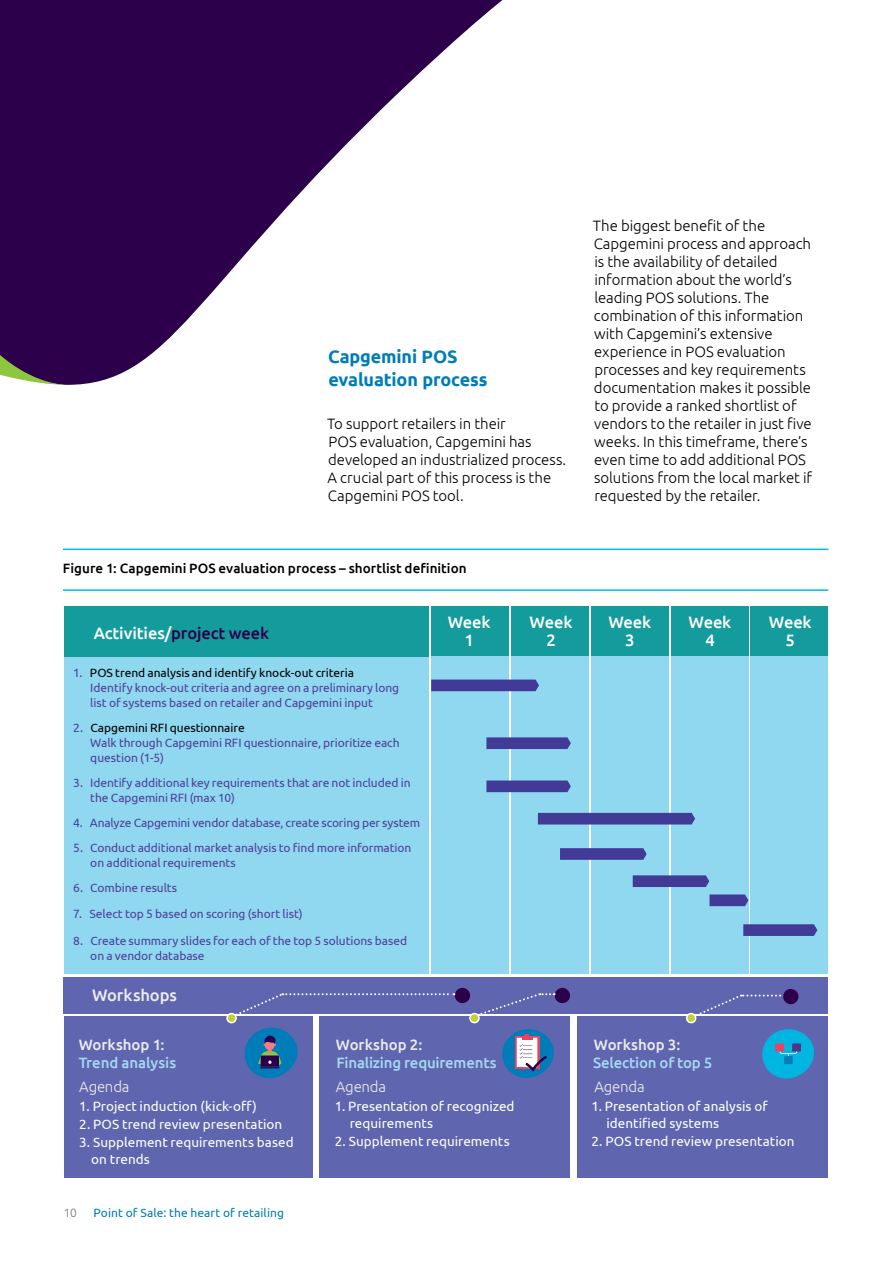
<style>
.page{position:relative;width:893px;height:1263px;background:#fff}
.page>*{position:absolute;margin:0;border:0;box-sizing:border-box;transform-origin:0 0}
.t1{font:700 18px/22.5px "Ubuntu";letter-spacing:-.01em;color:#007db7}
.t2{font:500 16.5px/18px "Ubuntu";letter-spacing:-.01em;color:#fff;text-align:center}
.t3{font:500 16.5px "Ubuntu";letter-spacing:-.005em;color:#eceded}
.t4{font:300 15px/18px "Ubuntu";letter-spacing:-.005em;color:#000}
.t5{font:500 15px "Ubuntu";letter-spacing:-.015em;color:#a4d8f2}
.t6{font:500 15px "Ubuntu";color:#eceded}
.t7{font:300 15px "Ubuntu";letter-spacing:-.015em;color:#eceded}
.t8{font:13.5px/16.5px "Ubuntu";color:#fff}
.t9{font:500 13.5px "Ubuntu";color:#000}
.t10{font:12px/15px "Ubuntu";letter-spacing:-.005em;color:#4f3f99}
.t11{font:12px "Ubuntu";letter-spacing:.005em;color:#007db7}
.t12{font:300 12px "Ubuntu";color:#77787b}
.s1{color:#2c004b}
.s2{color:#000}
</style>
<div class="page">
<svg style="left:66px;top:0;width:437px;height:385px;fill:#2c004b"></svg>
<div style="left:0;top:0;width:66px;height:385px;background:#2c004b"></div>
<hr style="left:63px;top:549px;width:765px;height:1px;background:#00b9e7">
<hr style="left:63px;top:589px;width:765px;height:2px;background:#00b9e7">
<div style="left:64px;top:977px;width:764px;height:37px;background:#5f66af"></div>
<div style="left:64px;top:1016px;width:249px;height:162px;background:#5f66af"></div>
<div style="left:320px;top:1016px;width:250px;height:162px;background:#5f66af"></div>
<div style="left:577px;top:1016px;width:251px;height:162px;background:#5f66af"></div>
<div style="left:431px;top:606px;width:78px;height:50px;background:#149c9d"></div>
<div style="left:511px;top:606px;width:78px;height:50px;background:#149c9d"></div>
<div style="left:671px;top:606px;width:77px;height:50px;background:#149c9d"></div>
<div style="left:750px;top:606px;width:78px;height:50px;background:#149c9d"></div>
<div style="left:591px;top:606px;width:78px;height:50px;background:#149c9d"></div>
<div style="left:431px;top:656px;width:78px;height:318px;background:#90d7f0"></div>
<div style="left:511px;top:656px;width:78px;height:318px;background:#90d7f0"></div>
<div style="left:671px;top:656px;width:77px;height:318px;background:#90d7f0"></div>
<div style="left:750px;top:656px;width:78px;height:318px;background:#90d7f0"></div>
<div style="left:591px;top:656px;width:78px;height:318px;background:#90d7f0"></div>
<div style="left:64px;top:656px;width:365px;height:318px;background:#90d7f0"></div>
<div style="left:64px;top:606px;width:365px;height:50px;background:#149c9d"></div>
<svg style="left:431px;top:679px;width:108px;height:12px"></svg>
<svg style="left:486px;top:737px;width:85px;height:12px"></svg>
<svg style="left:486px;top:780px;width:85px;height:12px"></svg>
<div style="left:538px;top:813px;width:157px;height:11px;background:#413b97"></div>
<svg style="left:560px;top:848px;width:87px;height:12px"></svg>
<svg style="left:633px;top:875px;width:76px;height:12px"></svg>
<svg style="left:709px;top:894px;width:39px;height:12px"></svg>
<svg style="left:743px;top:924px;width:74px;height:12px"></svg>
<div style="left:455px;top:988px;width:15px;height:15px;background:#2c004b;border-radius:50%"></div>
<div style="left:555px;top:988px;width:15px;height:15px;background:#2c004b;border-radius:50%"></div>
<svg style="left:477px;top:993px;width:78px;height:21px"></svg>
<svg style="left:234px;top:993px;width:220px;height:24px"></svg>
<div style="left:227px;top:1013px;width:9px;height:9px;background:#c1d12f;border-radius:50%"></div>
<div style="left:226px;top:1013px;width:11px;height:10px;border:2px solid #fff;border-radius:50%"></div>
<div style="left:470px;top:1013px;width:9px;height:9px;background:#c1d12f;border-radius:50%"></div>
<div style="left:469px;top:1013px;width:11px;height:10px;border:2px solid #fff;border-radius:50%"></div>
<svg style="left:244px;top:1027px;width:54px;height:52px"></svg>
<svg style="left:502px;top:1029px;width:52px;height:49px"></svg>
<svg style="left:762px;top:1029px;width:52px;height:50px"></svg>
<svg style="left:691px;top:994px;width:94px;height:25px"></svg>
<div style="left:783px;top:989px;width:15px;height:15px;background:#2c004b;border-radius:50%"></div>
<div style="left:687px;top:1013px;width:9px;height:9px;background:#c1d12f;border-radius:50%"></div>
<div style="left:686px;top:1013px;width:10px;height:10px;border:2px solid #fff;border-radius:50%"></div>
<h1 class="t1" style="left:328px;top:345px;width:161px">Capgemini POS evaluation process</h1>
<p class="t4" style="left:327px;top:414px;width:241px">To support retailers in their<br>POS evaluation, Capgemini has developed an industrialized process.<br>A crucial part of this process is the<br>Capgemini POS tool.</p>
<p class="t9" style="left:63px;top:559px;width:405px">Figure 1: Capgemini POS evaluation process – shortlist definition</p>
<p class="t4" style="left:593px;top:216px;width:221px">The biggest benefit of the<br>Capgemini process and approach is the availability of detailed information about the world’s leading POS solutions. The combination of this information with Capgemini’s extensive experience in POS evaluation processes and key requirements documentation makes it possible to provide a ranked shortlist of vendors to the retailer in just five weeks. In this timeframe, there’s even time to add additional POS solutions from the local market if requested by the retailer.</p>
<h2 class="t2" style="left:94px;top:623px;width:177px">Activities/<span class="s1">project week</span></h2>
<p class="t10" style="left:90px;top:665px;width:310px;text-indent:-17px">1. <span class="s2">POS trend analysis and identify knock-out criteria<br></span>Identify knock-out criteria and agree on a preliminary long list of systems based on retailer and Capgemini input</p>
<p class="t10" style="left:90px;top:720px;width:311px;text-indent:-17px">2. <span class="s2">Capgemini RFI questionnaire<br></span>Walk through Capgemini RFI questionnaire, prioritize each question (1-5)</p>
<p class="t10" style="left:90px;top:775px;width:322px;text-indent:-17px">3. Identify additional key requirements that are not included in the Capgemini RFI (max 10)</p>
<p class="t10" style="left:90px;top:840px;width:323px;text-indent:-17px">5. Conduct additional market analysis to find more information on additional requirements</p>
<p class="t10" style="left:73px;top:814px;width:348px">4. Analyze Capgemini vendor database, create scoring per system</p>
<p class="t10" style="left:73px;top:880px;width:105px">6. Combine results</p>
<p class="t10" style="left:73px;top:906px;width:231px">7. Select top 5 based on scoring (short list)</p>
<p class="t10" style="left:90px;top:933px;width:318px;text-indent:-17px">8. Create summary slides for each of the top 5 solutions based on a vendor database</p>
<h2 class="t3" style="left:92px;top:985px;width:86px">Workshops</h2>
<h2 class="t2" style="left:448px;top:612px;width:44px">Week<br>1</h2>
<h2 class="t2" style="left:530px;top:612px;width:44px">Week<br>2</h2>
<h2 class="t2" style="left:608px;top:612px;width:44px">Week<br>3</h2>
<h2 class="t2" style="left:689px;top:612px;width:44px">Week<br>4</h2>
<h2 class="t2" style="left:769px;top:612px;width:44px">Week<br>5</h2>
<p class="t6" style="left:79px;top:1035px;width:87px">Workshop 1:</p>
<p class="t6" style="left:336px;top:1035px;width:88px">Workshop 2:</p>
<p class="t6" style="left:594px;top:1035px;width:88px">Workshop 3:</p>
<p class="t5" style="left:336px;top:1053px;width:162px">Finalizing requirements</p>
<p class="t5" style="left:593px;top:1053px;width:121px">Selection of top 5</p>
<p class="t7" style="left:79px;top:1077px;width:52px">Agenda</p>
<p class="t7" style="left:336px;top:1077px;width:52px">Agenda</p>
<p class="t7" style="left:595px;top:1077px;width:52px">Agenda</p>
<p class="t8" style="left:79px;top:1098px;width:179px">1. Project induction (kick-off)</p>
<p class="t5" style="left:79px;top:1053px;width:99px">Trend analysis</p>
<p class="t8" style="left:350px;top:1098px;width:166px;text-indent:-15px">1. Presentation of recognized requirements</p>
<p class="t8" style="left:606px;top:1098px;width:163px;text-indent:-15px">1. Presentation of analysis of identified systems</p>
<p class="t8" style="left:335px;top:1132px;width:176px">2. Supplement requirements</p>
<p class="t8" style="left:592px;top:1132px;width:205px">2. POS trend review presentation</p>
<p class="t8" style="left:79px;top:1116px;width:205px">2. POS trend review presentation</p>
<p class="t8" style="left:91px;top:1133px;width:204px;text-indent:-12px">3. Supplement requirements based on trends</p>
<p class="t12" style="left:64px;top:1205px;width:15px">10</p>
<p class="t11" style="left:94px;top:1205px;width:192px">Point of Sale: the heart of retailing</p>
</div>
